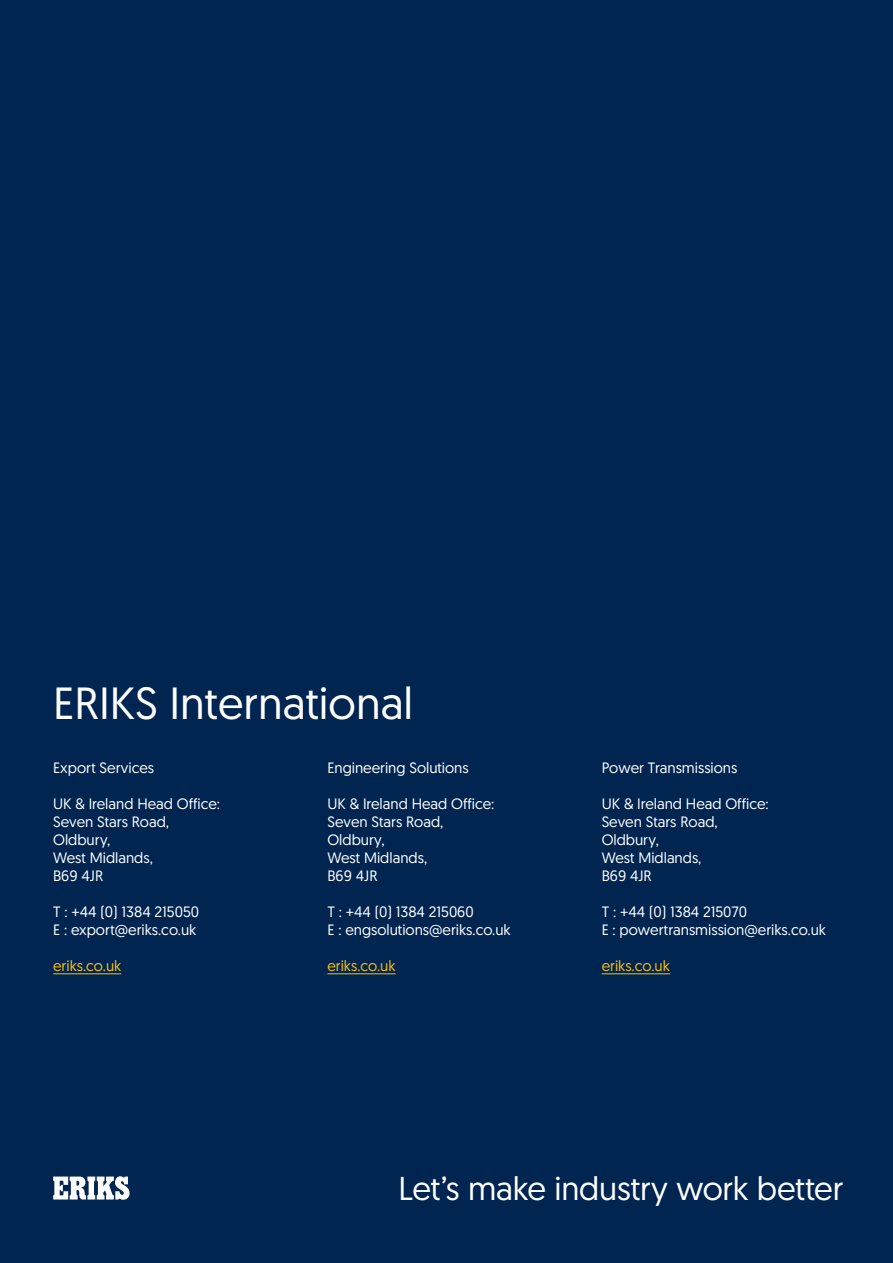
<style>
.page{position:relative;width:893px;height:1263px;background:#002551}
.page>*{position:absolute;margin:0;border:0;box-sizing:border-box;transform-origin:0 0}
.t1{font:45px "Geomanist Word";color:#fff}
.t2{font:33px "Geomanist Word";letter-spacing:-.005em;color:#fff}
.t3{font:15px "Geomanist";color:#fff}
.t4{font:15px "Geomanist";color:#fdbe12}
</style>
<div class="page">
<hr style="left:53px;top:973px;width:68px;height:1px;background:#fdbe12">
<hr style="left:327px;top:973px;width:69px;height:1px;background:#fdbe12">
<hr style="left:602px;top:973px;width:68px;height:1px;background:#fdbe12">
<svg style="left:53px;top:1176px;width:77px;height:24px"></svg>
<p class="t1" style="left:53px;top:674px;width:362px">ERIKS International</p>
<p class="t3" style="left:53px;top:758px;width:102px">Export Services</p>
<p class="t3" style="left:53px;top:794px;width:168px">UK &amp; Ireland Head Office:</p>
<p class="t3" style="left:53px;top:812px;width:117px">Seven Stars Road,</p>
<p class="t3" style="left:53px;top:830px;width:59px">Oldbury,</p>
<p class="t3" style="left:53px;top:848px;width:101px">West Midlands,</p>
<p class="t3" style="left:53px;top:866px;width:52px">B69 4JR</p>
<p class="t3" style="left:53px;top:902px;width:148px">T : +44 (0) 1384 215050</p>
<p class="t3" style="left:53px;top:920px;width:145px">E : export@eriks.co.uk</p>
<p class="t4" style="left:53px;top:956px;width:70px">eriks.co.uk</p>
<p class="t3" style="left:327px;top:758px;width:143px">Engineering Solutions</p>
<p class="t3" style="left:327px;top:794px;width:168px">UK &amp; Ireland Head Office:</p>
<p class="t3" style="left:327px;top:812px;width:117px">Seven Stars Road,</p>
<p class="t3" style="left:327px;top:830px;width:59px">Oldbury,</p>
<p class="t3" style="left:327px;top:848px;width:101px">West Midlands,</p>
<p class="t3" style="left:327px;top:866px;width:52px">B69 4JR</p>
<p class="t3" style="left:327px;top:902px;width:148px">T : +44 (0) 1384 215060</p>
<p class="t3" style="left:327px;top:920px;width:185px">E : engsolutions@eriks.co.uk</p>
<p class="t4" style="left:327px;top:956px;width:70px">eriks.co.uk</p>
<p class="t3" style="left:602px;top:758px;width:137px">Power Transmissions</p>
<p class="t3" style="left:602px;top:794px;width:168px">UK &amp; Ireland Head Office:</p>
<p class="t3" style="left:602px;top:812px;width:117px">Seven Stars Road,</p>
<p class="t3" style="left:602px;top:830px;width:59px">Oldbury,</p>
<p class="t3" style="left:602px;top:848px;width:101px">West Midlands,</p>
<p class="t3" style="left:602px;top:866px;width:52px">B69 4JR</p>
<p class="t3" style="left:602px;top:902px;width:147px">T : +44 (0) 1384 215070</p>
<p class="t3" style="left:602px;top:920px;width:226px">E : powertransmission@eriks.co.uk</p>
<p class="t4" style="left:602px;top:956px;width:70px">eriks.co.uk</p>
<p class="t2" style="left:399px;top:1167px;width:446px">Let’s make industry work better</p>
</div>
